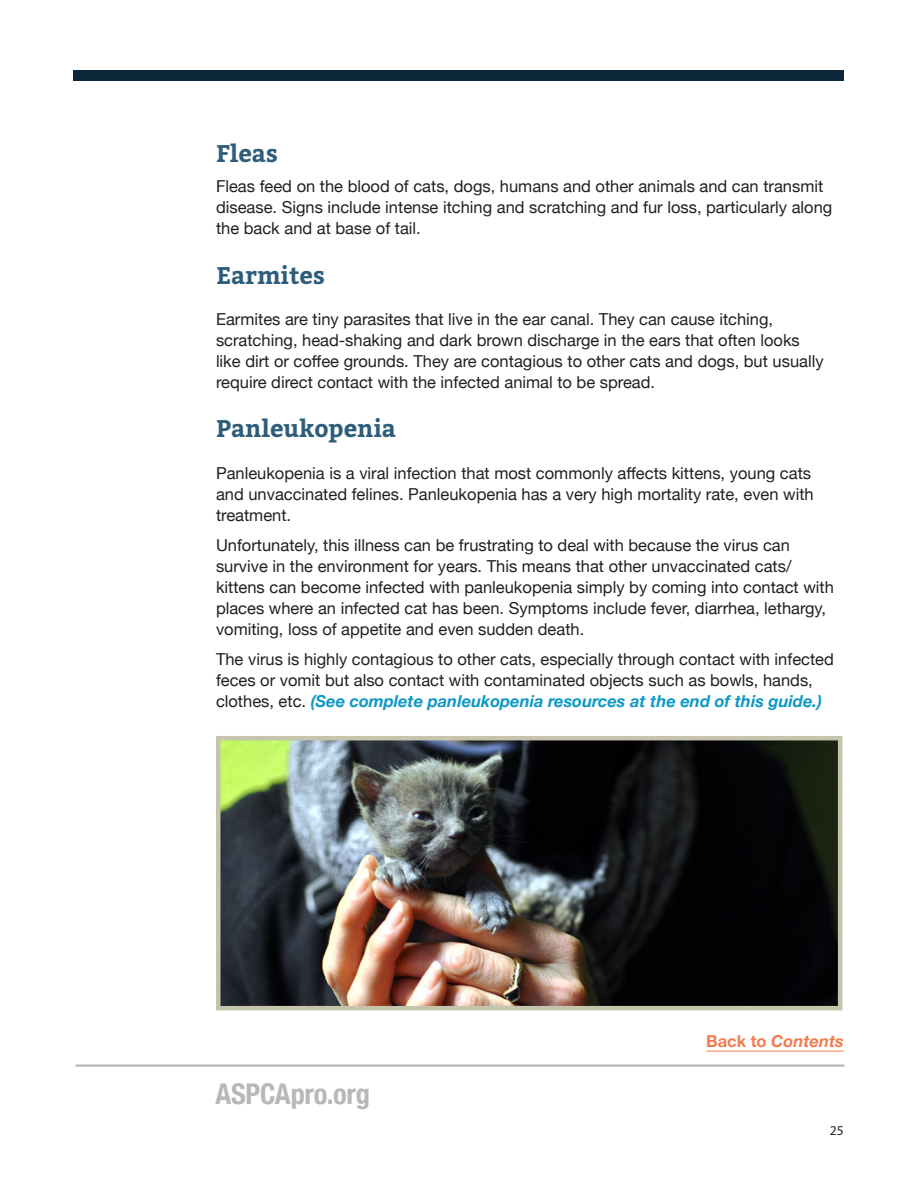
<style>
.page{position:relative;width:918px;height:1188px;background:#fff}
.page>*{position:absolute;margin:0;border:0;box-sizing:border-box;transform-origin:0 0}
.t1{font:700 condensed 28.5px "Helvetica Neue";letter-spacing:-.015em;color:#b6b8b9}
.Subheading2Feline{font:700 24px "Bitter";color:#2d5d7a}
.BodyTextNoIndent{font:700 24px "Bitter";color:#2d5d7a}
.BodyTextNoIndent-2{font:16.5px/21px "Helvetica Neue";color:#231f20}
.BodyTextNoIndent-3{font:italic 700 16.5px "Helvetica Neue";color:#f47b4e}
.t2{font:13.5px "Myriad Pro";color:#231f20}
.s1{font-weight:700;font-style:italic;color:#0d98c6}
.s2{font-style:normal}
</style>
<div class="page">
<div style="left:73px;top:70px;width:771px;height:11px;background:#0d283b"></div>
<hr style="left:76px;top:1064px;width:769px;height:3px;background:#b6b8b9">
<img style="left:221px;top:741px;width:616px;height:264px">
<div style="left:216px;top:736px;width:626px;height:274px;border:4px solid #c6c4ad"></div>
<hr style="left:706px;top:1051px;width:138px;height:1px;background:#f47b4e">
<p class="BodyTextNoIndent" style="left:216px;top:139px;width:63px">Fleas</p>
<p class="BodyTextNoIndent-2" style="left:216px;top:177px;width:618px">Fleas feed on the blood of cats, dogs, humans and other animals and can transmit disease. Signs include intense itching and scratching and fur loss, particularly along the back and at base of tail.</p>
<p class="Subheading2Feline" style="left:216px;top:261px;width:110px">Earmites</p>
<p class="BodyTextNoIndent-2" style="left:216px;top:310px;width:609px">Earmites are tiny parasites that live in the ear canal. They can cause itching, scratching, head-shaking and dark brown discharge in the ears that often looks like dirt or coffee grounds. They are contagious to other cats and dogs, but usually require direct contact with the infected animal to be spread.</p>
<p class="Subheading2Feline" style="left:216px;top:415px;width:182px">Panleukopenia</p>
<p class="BodyTextNoIndent-2" style="left:216px;top:463px;width:599px">Panleukopenia is a viral infection that most commonly affects kittens, young cats and unvaccinated felines. Panleukopenia has a very high mortality rate, even with treatment.</p>
<p class="BodyTextNoIndent-2" style="left:216px;top:535px;width:619px">Unfortunately, this illness can be frustrating to deal with because the virus can survive in the environment for years. This means that other unvaccinated cats/ kittens can become infected with panleukopenia simply by coming into contact with places where an infected cat has been. Symptoms include fever, diarrhea, lethargy, vomiting, loss of appetite and even sudden death.</p>
<p class="BodyTextNoIndent-2" style="left:216px;top:649px;width:619px">The virus is highly contagious to other cats, especially through contact with infected feces or vomit but also contact with contaminated objects such as bowls, hands, clothes, etc. <span class="s1">(See complete panleukopenia resources at the end of this guide.)</span></p>
<h1 class="t1" style="left:216px;top:1070px;width:156px">ASPCApro.org</h1>
<p class="BodyTextNoIndent-3" style="left:706px;top:1028px;width:139px"><span class="s2">Back to</span> Contents</p>
<p class="t2" style="left:830px;top:1122px;width:15px">25</p>
</div>
